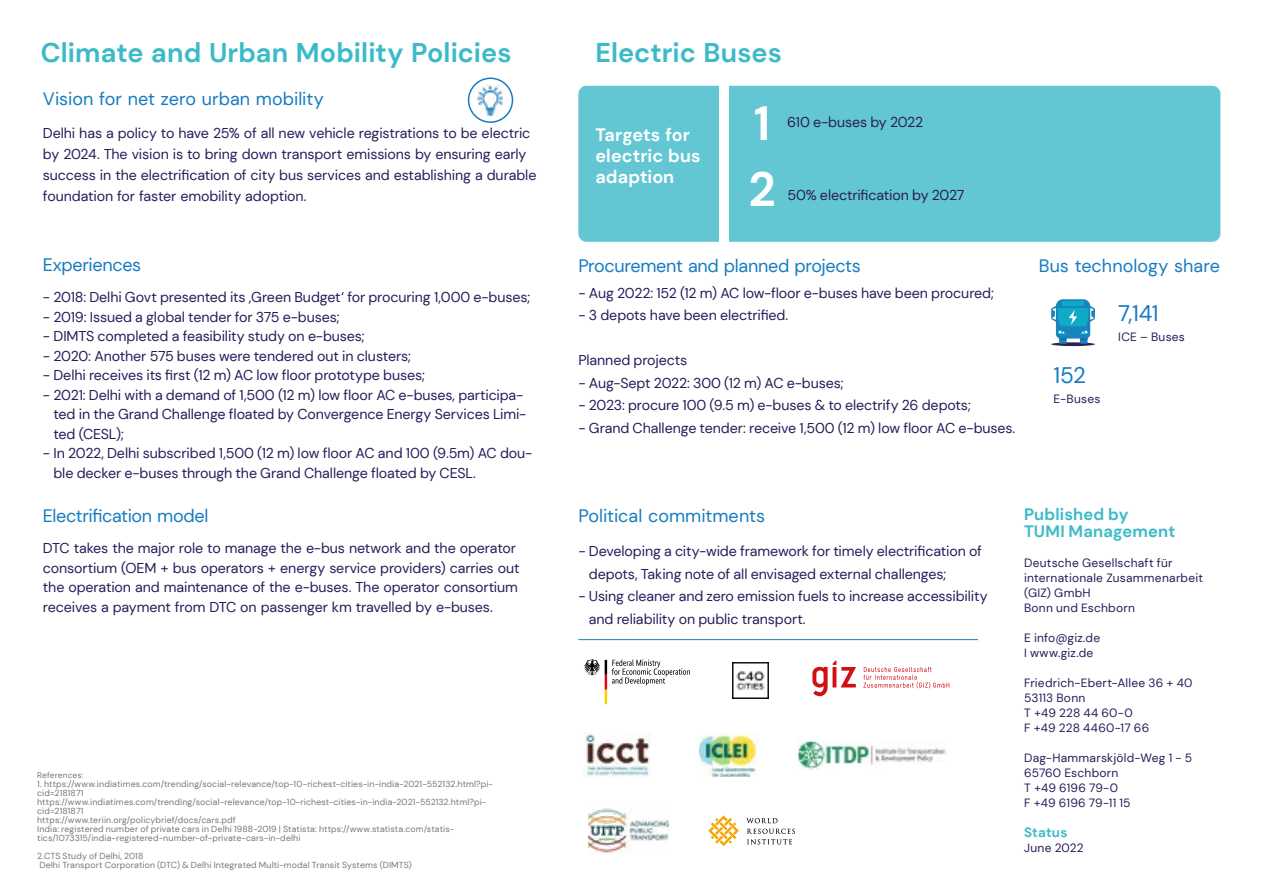
<style>
.page{position:relative;width:1263px;height:893px;background:#fff}
.page>*{position:absolute;margin:0;border:0;box-sizing:border-box;transform-origin:0 0}
.t1{font:700 48px/66px "DM Sans";color:#fff}
.t2{font:700 27px "DM Sans";color:#3bbac7}
.t3{font:22.5px "DM Sans";letter-spacing:-.02em;color:#167bc0}
.t4{font:18px "DM Sans";letter-spacing:-.01em;color:#167bc0}
.t5{font:700 18px/21px "DM Sans";letter-spacing:.005em;color:#fff}
.t6{font:700 16.5px/16.5px "DM Sans";letter-spacing:.01em;color:#3bbac7}
.t7{font:14.25px/19.5px "DM Sans";letter-spacing:-.01em;color:#2c1a5b}
.t8{font:700 13.5px "DM Sans";letter-spacing:.015em;color:#3bbac7}
.t9{font:12px/15px "DM Sans";letter-spacing:.02em;color:#2c1a5b}
.t10{font:8.7px/9px "DM Sans";letter-spacing:.015em;color:#757777}
.t11{font:8.25px "DM Sans";letter-spacing:.015em;color:#757777}
</style>
<div class="page">
<div style="left:578px;top:86px;width:642px;height:156px;background:#62c7d2;border-radius:8px"></div>
<img style="left:732px;top:663px;width:36px;height:36px">
<img style="left:699px;top:734px;width:59px;height:43px">
<svg style="left:746px;top:818px;width:31px;height:5px"></svg>
<svg style="left:747px;top:829px;width:48px;height:15px"></svg>
<svg style="left:708px;top:815px;width:31px;height:31px"></svg>
<img style="left:588px;top:808px;width:81px;height:45px">
<svg style="left:584px;top:659px;width:106px;height:45px"></svg>
<svg style="left:812px;top:661px;width:44px;height:35px"></svg>
<svg style="left:863px;top:667px;width:86px;height:21px"></svg>
<img style="left:584px;top:733px;width:68px;height:45px">
<img style="left:477px;top:84px;width:26px;height:32px">
<div style="left:468px;top:77px;width:45px;height:46px;border:2px solid #167bc0;border-radius:50%"></div>
<svg style="left:1051px;top:342px;width:44px;height:4px"></svg>
<svg style="left:1059px;top:337px;width:8px;height:7px"></svg>
<svg style="left:1080px;top:337px;width:7px;height:7px"></svg>
<svg style="left:1051px;top:299px;width:44px;height:40px"></svg>
<hr style="left:1063px;top:302px;width:21px;height:4px;background:#0eaac6">
<img style="left:798px;top:741px;width:148px;height:29px">
<div style="left:719px;top:66px;width:10px;height:193px;background:#fff"></div>
<hr style="left:578px;top:639px;width:400px;height:1px;background:#167bc0">
<h2 class="t2" style="left:41px;top:36px;width:472px">Climate and Urban Mobility Policies</h2>
<h2 class="t2" style="left:595px;top:36px;width:188px">Electric Buses</h2>
<p class="t4" style="left:43px;top:88px;width:282px">Vision for net zero urban mobility</p>
<p class="t7" style="left:43px;top:123px;width:495px;line-height:21px">Delhi has a policy to have 25% of all new vehicle registrations to be electric by 2024. The vision is to bring down transport emissions by ensuring early success in the electrification of city bus services and establishing a durable foundation for faster emobility adoption.</p>
<p class="t5" style="left:595px;top:124px;width:107px">Targets for electric bus adaption</p>
<h1 class="t1" style="left:748px;top:90px;width:29px">1<br>2</h1>
<p class="t7" style="left:787px;top:112px;width:138px">610 e-buses by 2022</p>
<p class="t7" style="left:787px;top:185px;width:178px">50% electrification by 2027</p>
<p class="t4" style="left:43px;top:254px;width:100px">Experiences</p>
<p class="t7" style="left:43px;top:288px;width:489px">- 2018: Delhi Govt presented its ‚Green Budget‘ for procuring 1,000 e-buses;</p>
<p class="t7" style="left:43px;top:307px;width:298px">- 2019: Issued a global tender for 375 e-buses;</p>
<p class="t7" style="left:43px;top:327px;width:323px">- DIMTS completed a feasibility study on e-buses;</p>
<p class="t7" style="left:43px;top:346px;width:370px">- 2020: Another 575 buses were tendered out in clusters;</p>
<p class="t7" style="left:43px;top:366px;width:383px">- Delhi receives its first (12 m) AC low floor prototype buses;</p>
<p class="t7" style="left:53px;top:385px;width:474px;text-indent:-10px">- 2021: Delhi with a demand of 1,500 (12 m) low floor AC e-buses, participa&shy;ted in the Grand Challenge floated by Convergence Energy Services Limi&shy;ted (CESL);</p>
<p class="t7" style="left:53px;top:444px;width:480px;text-indent:-10px">- In 2022, Delhi subscribed 1,500 (12 m) low floor AC and 100 (9.5m) AC dou&shy;ble decker e-buses through the Grand Challenge floated by CESL.</p>
<p class="t4" style="left:43px;top:504px;width:167px">Electrification model</p>
<p class="t7" style="left:43px;top:538px;width:478px">DTC takes the major role to manage the e-bus network and the operator consortium (OEM + bus operators + energy service providers) carries out the operation and maintenance of the e-buses. The operator consortium receives a payment from DTC on passenger km travelled by e-buses.</p>
<p class="t11" style="left:37px;top:770px;width:48px">References:</p>
<p class="t10" style="left:37px;top:779px;width:457px">1. https://www.indiatimes.com/trending/social-relevance/top-10-richest-cities-in-india-2021-552132.html?pi&shy;cid=2181871 https://www.indiatimes.com/trending/social-relevance/top-10-richest-cities-in-india-2021-552132.html?pi&shy;cid=2181871<br>https://www.teriin.org/policybrief/docs/cars.pdf<br>India: registered number of private cars in Delhi 1988-2019 | Statista: https://www.statista.com/statis&shy;tics/1073315/india-registered-number-of-private-cars-in-delhi</p>
<p class="t10" style="left:37px;top:851px;width:376px">2.CTS Study of Delhi, 2018<br>Delhi Transport Corporation (DTC) &amp; Delhi Integrated Multi-modal Transit Systems (DIMTS)</p>
<p class="t4" style="left:578px;top:255px;width:284px">Procurement and planned projects</p>
<p class="t7" style="left:578px;top:283px;width:417px">- Aug 2022: 152 (12 m) AC low-floor e-buses have been procured;</p>
<p class="t7" style="left:578px;top:305px;width:211px">- 3 depots have been electrified.</p>
<p class="t7" style="left:578px;top:350px;width:110px">Planned projects</p>
<p class="t7" style="left:578px;top:373px;width:267px">- Aug-Sept 2022: 300 (12 m) AC e-buses;</p>
<p class="t7" style="left:578px;top:395px;width:394px">- 2023: procure 100 (9.5 m) e-buses &amp; to electrify 26 depots;</p>
<p class="t7" style="left:578px;top:418px;width:438px">- Grand Challenge tender: receive 1,500 (12 m) low floor AC e-buses.</p>
<p class="t4" style="left:1039px;top:255px;width:183px">Bus technology share</p>
<h3 class="t3" style="left:1053px;top:362px;width:34px">152</h3>
<p class="t9" style="left:1053px;top:391px;width:48px">E-Buses</p>
<h3 class="t3" style="left:1118px;top:300px;width:42px">7,141</h3>
<p class="t9" style="left:1118px;top:329px;width:68px">ICE – Buses</p>
<p class="t4" style="left:578px;top:504px;width:188px">Political commitments</p>
<p class="t7" style="left:589px;top:540px;width:395px;line-height:22.5px;text-indent:-10px">- Developing a city-wide framework for timely electrification of depots, Taking note of all envisaged external challenges;</p>
<p class="t7" style="left:589px;top:585px;width:400px;line-height:22.5px;text-indent:-10px">- Using cleaner and zero emission fuels to increase accessibility and reliability on public transport.</p>
<p class="t6" style="left:1024px;top:506px;width:153px">Published by<br>TUMI Management</p>
<p class="t9" style="left:1024px;top:555px;width:180px">Deutsche Gesellschaft für internationale Zusammenarbeit (GIZ) GmbH<br>Bonn und Eschborn</p>
<p class="t9" style="left:1024px;top:630px;width:78px">E info@giz.de<br>I www.giz.de</p>
<p class="t9" style="left:1024px;top:675px;width:170px">Friedrich-Ebert-Allee 36 + 40<br>53113 Bonn<br>T +49 228 44 60-0<br>F +49 228 4460-17 66</p>
<p class="t9" style="left:1024px;top:750px;width:170px">Dag-Hammarskjöld-Weg 1 - 5<br>65760 Eschborn<br>T +49 6196 79-0<br>F +49 6196 79-11 15</p>
<p class="t8" style="left:1024px;top:823px;width:45px">Status</p>
<p class="t9" style="left:1024px;top:840px;width:61px">June 2022</p>
</div>
